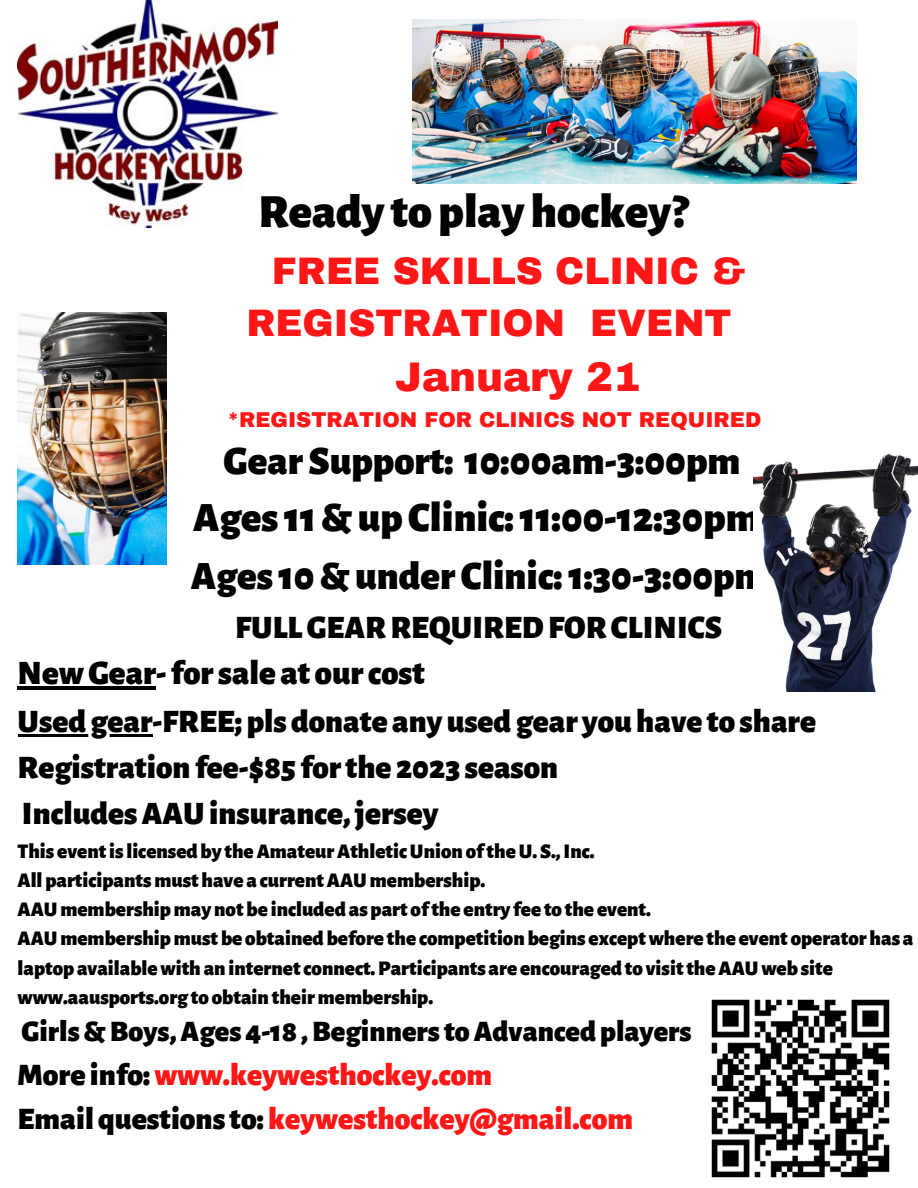
<style>
.page{position:relative;width:918px;height:1188px;background:#fff}
.page>*{position:absolute;margin:0;border:0;box-sizing:border-box;transform-origin:0 0}
.t1{font:900 48px "Alegreya Sans";color:#000}
.t2{font:900 42px "Alegreya Sans";color:#000}
.t3{font:900 40.5px "Alegreya Sans";color:#000}
.t4{font:900 40.5px "Archivo";color:#ff1616}
.t5{font:900 37.5px/51.8px "Archivo";color:#ff1616}
.t6{font:900 34.5px "Alegreya Sans";color:#000}
.t7{font:900 33px/46.2px "Alegreya Sans";color:#000}
.t8{font:900 31.5px/43.8px "Alegreya Sans";color:#ff1616}
.t9{font:900 30px "Alegreya Sans";color:#000}
.t10{font:900 21px/29.2px "Alegreya Sans";color:#000}
.t11{font:900 21px "Archivo";color:#ff1616}
.s1{color:#000}
</style>
<div class="page">
<img style="left:18px;top:0;width:259px;height:227px">
<hr style="left:18px;top:687px;width:138px;height:3px;background:#000">
<hr style="left:18px;top:734px;width:134px;height:2px;background:#000">
<img style="left:412px;top:20px;width:445px;height:164px">
<img style="left:18px;top:313px;width:148px;height:252px">
<img style="left:754px;top:454px;width:164px;height:238px">
<img style="left:711px;top:999px;width:179px;height:179px">
<h1 class="t1" style="left:259px;top:188px;width:431px">Ready to playhockey?</h1>
<h3 class="t5" style="left:246px;top:246px;width:500px;text-indent:26px">FREE SKILLS CLINIC &amp;<br>REGISTRATION EVENT</h3>
<h3 class="t4" style="left:395px;top:355px;width:247px">January 21</h3>
<p class="t11" style="left:227px;top:408px;width:535px">*REGISTRATION FOR CLINICS NOT REQUIRED</p>
<h3 class="t3" style="left:224px;top:442px;width:518px">Gear Support: 10:00am-3:00pm</h3>
<h2 class="t2" style="left:193px;top:498px;width:568px">Ages 11&amp;up Clinic:11:00-12:30pm</h2>
<h3 class="t3" style="left:191px;top:556px;width:578px">Ages 10&amp;under Clinic:1:30-3:00pm</h3>
<h3 class="t7" style="left:235px;top:605px;width:488px">FULLGEARREQUIREDFORCLINICS</h3>
<h3 class="t6" style="left:18px;top:657px;width:409px">NewGear-for sale at ourcost</h3>
<h3 class="t7" style="left:18px;top:699px;width:800px">Used gear-FREE; pls donate any used gear youhave to share<br>Registrationfee-$85 forthe 2023 season<br>IncludesAAUinsurance,jersey</h3>
<p class="t10" style="left:18px;top:837px;width:897px">This eventis licensed by theAmateurAthleticUnionoftheU. S.,Inc.<br>All participantsmusthave a currentAAUmembership.<br>AAUmembershipmaynot be included as part ofthe entry fee to the event.<br>AAUmembershipmust be obtained before the competitionbegins exceptwhere the event operatorhas a laptop availablewithaninternetconnect.Participants are encouraged to visittheAAUweb site www.aausports.org to obtaintheirmembership.</p>
<h3 class="t9" style="left:22px;top:1017px;width:672px">Girls&amp;Boys,Ages 4-18 ,Beginners toAdvanced players</h3>
<h3 class="t8" style="left:18px;top:1054px;width:617px"><span class="s1">More info:</span>www.keywesthockey.com<br><span class="s1">Email questions to:</span>keywesthockey@gmail.com</h3>
</div>
